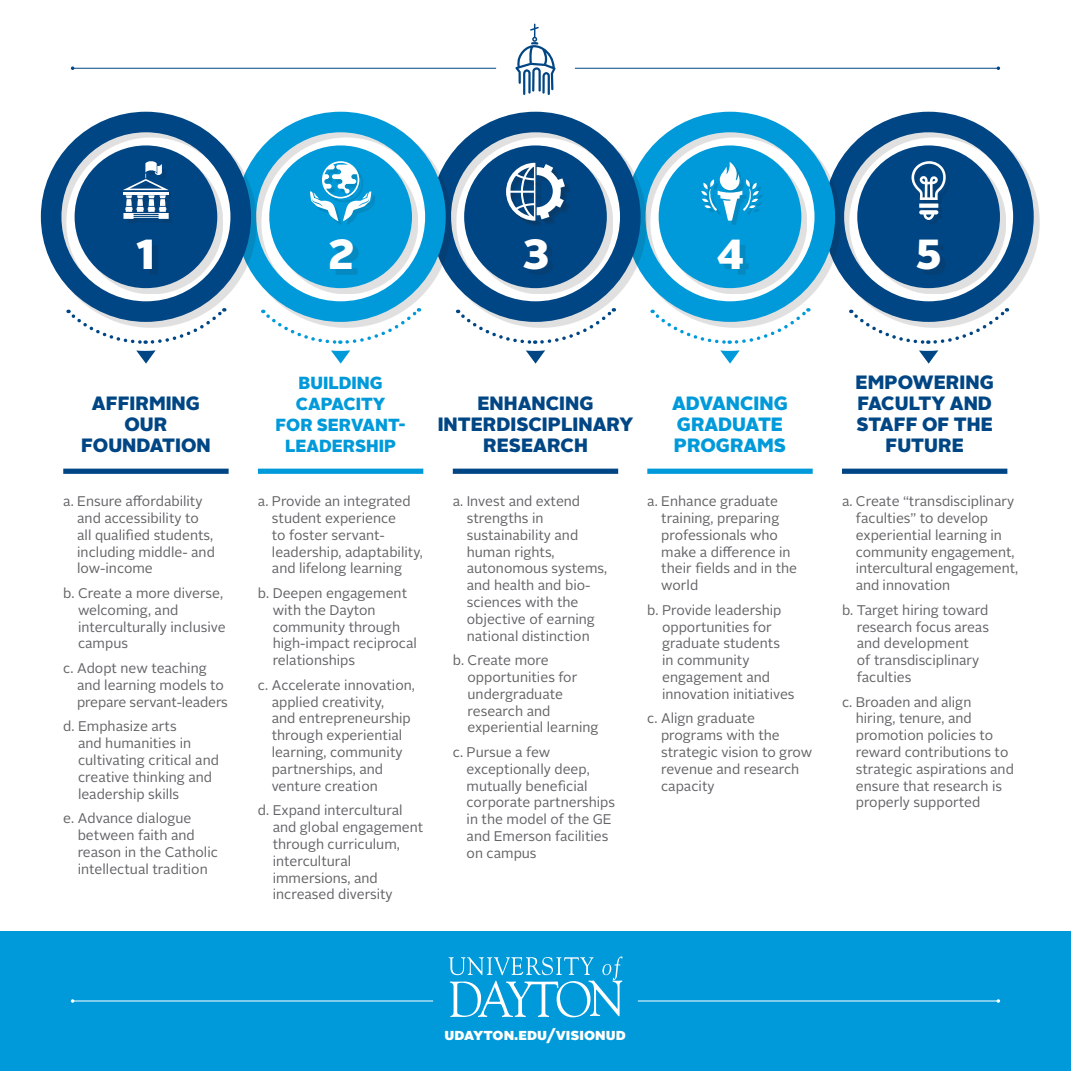
<style>
.page{position:relative;width:1071px;height:1071px;background:#fff}
.page>*{position:absolute;margin:0;border:0;box-sizing:border-box;transform-origin:0 0}
.t1{font:900 42px "Alright Sans";color:#fff}
.t2{font:900 19.25px/21px "Alright Sans";color:#004684;text-align:center}
.t3{font:900 19.25px/21px "Alright Sans";color:#009ada}
.t4{font:900 17.5px/21px "Alright Sans";color:#009ada;text-align:center}
.t5{font:900 15.75px "Alright Sans";color:#fff}
.t6{font:14px/16.8px "Alright Sans";color:#636366}
</style>
<div class="page">
<div style="left:0;top:931px;width:1071px;height:140px;background:#009ada"></div>
<hr style="left:73px;top:68px;width:423px;height:1px;background:#004684">
<hr style="left:575px;top:68px;width:423px;height:1px;background:#004684">
<svg style="left:515px;top:24px;width:41px;height:71px"></svg>
<div style="left:63px;top:469px;width:166px;height:5px;background:#004684"></div>
<div style="left:258px;top:469px;width:165px;height:5px;background:#009ada"></div>
<svg style="left:479px;top:328px;width:114px;height:36px"></svg>
<div style="left:453px;top:469px;width:165px;height:5px;background:#004684"></div>
<svg style="left:673px;top:328px;width:114px;height:36px"></svg>
<div style="left:647px;top:469px;width:166px;height:5px;background:#009ada"></div>
<svg style="left:872px;top:328px;width:114px;height:36px"></svg>
<svg style="left:284px;top:328px;width:114px;height:36px"></svg>
<svg style="left:89px;top:328px;width:114px;height:36px"></svg>
<div style="left:829px;top:117px;width:210px;height:211px;background:#231f20;opacity:.14"></div>
<div style="left:824px;top:112px;width:210px;height:210px;border:21px solid #004684;border-radius:50%"></div>
<div style="left:915px;top:165px;width:34px;height:59px;background:#231f20;opacity:.14"></div>
<svg style="left:912px;top:161px;width:34px;height:39px"></svg>
<svg style="left:919px;top:204px;width:19px;height:4px"></svg>
<svg style="left:919px;top:210px;width:19px;height:10px"></svg>
<div style="left:630px;top:117px;width:211px;height:211px;background:#231f20;opacity:.14"></div>
<div style="left:625px;top:112px;width:210px;height:210px;border:21px solid #009ada;border-radius:50%"></div>
<div style="left:436px;top:117px;width:210px;height:211px;background:#231f20;opacity:.14"></div>
<div style="left:430px;top:112px;width:211px;height:210px;border:21px solid #004684;border-radius:50%"></div>
<div style="left:705px;top:165px;width:58px;height:59px;background:#231f20;opacity:.14"></div>
<svg style="left:701px;top:162px;width:58px;height:59px"></svg>
<div style="left:241px;top:117px;width:210px;height:211px;background:#231f20;opacity:.14"></div>
<div style="left:236px;top:112px;width:210px;height:210px;border:21px solid #009ada;border-radius:50%"></div>
<div style="left:313px;top:165px;width:62px;height:60px;background:#231f20;opacity:.14"></div>
<svg style="left:310px;top:161px;width:61px;height:60px"></svg>
<div style="left:46px;top:117px;width:211px;height:211px;background:#231f20;opacity:.14"></div>
<div style="left:41px;top:112px;width:210px;height:210px;border:21px solid #004684;border-radius:50%"></div>
<div style="left:127px;top:165px;width:45px;height:58px;background:#03427a"></div>
<svg style="left:123px;top:160px;width:46px;height:59px"></svg>
<div style="left:922px;top:245px;width:24px;height:30px;background:#231f20;opacity:.14"></div>
<div style="left:842px;top:469px;width:165px;height:5px;background:#004684"></div>
<div style="left:723px;top:245px;width:25px;height:29px;background:#231f20;opacity:.14"></div>
<div style="left:529px;top:244px;width:24px;height:31px;background:#231f20;opacity:.14"></div>
<div style="left:335px;top:244px;width:23px;height:30px;background:#231f20;opacity:.14"></div>
<div style="left:142px;top:245px;width:16px;height:29px;background:#231f20;opacity:.14"></div>
<div style="left:512px;top:168px;width:29px;height:58px;background:#231f20;opacity:.14"></div>
<div style="left:542px;top:170px;width:29px;height:55px;background:#231f20;opacity:.14"></div>
<svg style="left:506px;top:163px;width:59px;height:58px"></svg>
<hr style="left:73px;top:1001px;width:360px;height:1px;background:#fff">
<hr style="left:638px;top:1001px;width:360px;height:1px;background:#fff">
<svg style="left:449px;top:957px;width:173px;height:60px"></svg>
<p class="t1" style="left:137px;top:224px;width:20px">1</p>
<p class="t1" style="left:327px;top:224px;width:29px">2</p>
<p class="t1" style="left:522px;top:224px;width:29px">3</p>
<p class="t1" style="left:716px;top:224px;width:29px">4</p>
<p class="t1" style="left:916px;top:224px;width:28px">5</p>
<p class="t2" style="left:81px;top:393px;width:131px">AFFIRMING<br>OUR<br>FOUNDATION</p>
<p class="t6" style="left:77px;top:493px;width:139px;text-indent:-14px">a. Ensure affordability and accessibility to all qualified students, including middle- and low-income</p>
<p class="t6" style="left:78px;top:585px;width:149px;text-indent:-15px">b. Create a more diverse, welcoming, and interculturally inclusive campus</p>
<p class="t6" style="left:77px;top:660px;width:152px;text-indent:-14px">c. Adopt new teaching and learning models to prepare servant-leaders</p>
<p class="t6" style="left:78px;top:718px;width:142px;text-indent:-15px">d. Emphasize arts<br>and humanities in cultivating critical and creative thinking and leadership skills</p>
<p class="t6" style="left:78px;top:810px;width:142px;text-indent:-14px">e. Advance dialogue between faith and reason in the Catholic intellectual tradition</p>
<p class="t4" style="left:276px;top:373px;width:132px">BUILDING<br>CAPACITY<br>FOR SERVANT-<br>LEADERSHIP</p>
<p class="t2" style="left:438px;top:393px;width:197px">ENHANCING<br>INTERDISCIPLINARY<br>RESEARCH</p>
<p class="t3" style="left:672px;top:393px;width:117px">ADVANCING<br>GRADUATE<br>PROGRAMS</p>
<p class="t6" style="left:272px;top:493px;width:152px;text-indent:-14px">a. Provide an integrated student experience<br>to foster servant&shy;leadership, adaptability, and lifelong learning</p>
<p class="t6" style="left:273px;top:585px;width:146px;text-indent:-15px">b. Deepen engagement with the Dayton community through high-impact reciprocal relationships</p>
<p class="t6" style="left:272px;top:677px;width:145px;text-indent:-14px">c. Accelerate innovation, applied creativity,<br>and entrepreneurship through experiential learning, community partnerships, and venture creation</p>
<p class="t6" style="left:273px;top:802px;width:152px;text-indent:-15px">d. Expand intercultural and global engagement through curriculum, intercultural immersions, and increased diversity</p>
<p class="t6" style="left:467px;top:493px;width:142px;text-indent:-14px">a. Invest and extend strengths in sustainability and human rights, autonomous systems, and health and bio&shy;sciences with the objective of earning national distinction</p>
<p class="t6" style="left:468px;top:652px;width:133px;text-indent:-15px">b. Create more opportunities for undergraduate research and experiential learning</p>
<p class="t6" style="left:467px;top:744px;width:150px;text-indent:-14px">c. Pursue a few exceptionally deep, mutually beneficial corporate partnerships in the model of the GE and Emerson facilities on campus</p>
<p class="t6" style="left:661px;top:493px;width:137px;text-indent:-14px">a. Enhance graduate training, preparing professionals who make a difference in their fields and in the world</p>
<p class="t6" style="left:662px;top:602px;width:134px;text-indent:-15px">b. Provide leadership opportunities for graduate students in community engagement and innovation initiatives</p>
<p class="t6" style="left:661px;top:710px;width:153px;text-indent:-14px">c. Align graduate programs with the strategic vision to grow revenue and research capacity</p>
<p class="t2" style="left:856px;top:372px;width:140px">EMPOWERING<br>FACULTY AND<br>STAFF OF THE<br>FUTURE</p>
<p class="t6" style="left:856px;top:493px;width:164px;text-indent:-14px">a. Create “transdisciplinary faculties” to develop experiential learning in community engagement, intercultural engagement, and innovation</p>
<p class="t6" style="left:857px;top:602px;width:134px;text-indent:-15px">b. Target hiring toward research focus areas and development<br>of transdisciplinary faculties</p>
<p class="t6" style="left:856px;top:694px;width:160px;text-indent:-14px">c. Broaden and align hiring, tenure, and promotion policies to reward contributions to strategic aspirations and ensure that research is properly supported</p>
<p class="t5" style="left:444px;top:1023px;width:183px">udayton.edu/visionud</p>
</div>
